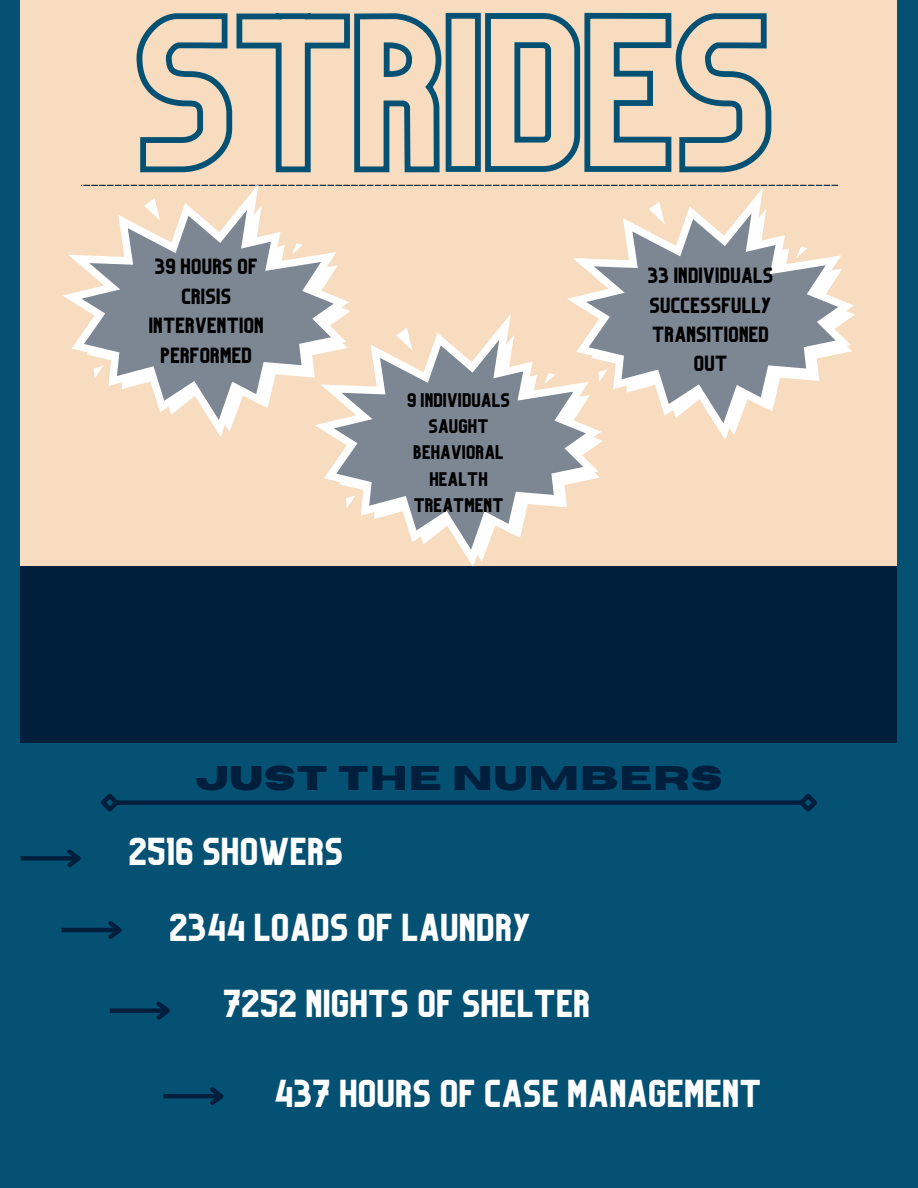
<style>
.page{position:relative;width:918px;height:1188px;background:#045174}
.page>*{position:absolute;margin:0;border:0;box-sizing:border-box;transform-origin:0 0}
.t1{font:36px "Organic";letter-spacing:.03em;color:#fff}
.t2{font:700 34.05px "Horizon";letter-spacing:.03em;color:#001f3d}
.t3{font:20.25px/29.4px "Organic";letter-spacing:.03em;color:#000;text-align:center}
.t4{font:18.15px/26.4px "Organic";letter-spacing:.03em;color:#000;text-align:center}
</style>
<div class="page">
<div style="left:21px;top:0;width:876px;height:566px;background:#f8dcbf"></div>
<div style="left:21px;top:566px;width:876px;height:177px;background:#001f3d"></div>
<svg style="left:349px;top:185px;width:489px;height:1px"></svg>
<svg style="left:136px;top:12px;width:636px;height:161px"></svg>
<svg style="left:63px;top:184px;width:286px;height:253px"></svg>
<svg style="left:292px;top:243px;width:11px;height:12px"></svg>
<svg style="left:94px;top:366px;width:9px;height:13px"></svg>
<svg style="left:144px;top:198px;width:16px;height:23px"></svg>
<svg style="left:315px;top:314px;width:286px;height:253px"></svg>
<svg style="left:544px;top:373px;width:11px;height:11px"></svg>
<svg style="left:346px;top:495px;width:9px;height:13px"></svg>
<svg style="left:397px;top:328px;width:15px;height:23px"></svg>
<svg style="left:567px;top:188px;width:287px;height:252px"></svg>
<svg style="left:796px;top:247px;width:12px;height:11px"></svg>
<svg style="left:598px;top:369px;width:10px;height:13px"></svg>
<svg style="left:649px;top:202px;width:16px;height:22px"></svg>
<div style="left:21px;top:856px;width:58px;height:5px;background:#001f3d"></div>
<svg style="left:63px;top:849px;width:18px;height:19px"></svg>
<hr style="left:62px;top:928px;width:58px;height:4px;background:#001f3d">
<svg style="left:104px;top:921px;width:18px;height:18px"></svg>
<div style="left:110px;top:1008px;width:58px;height:5px;background:#001f3d"></div>
<svg style="left:152px;top:1001px;width:18px;height:19px"></svg>
<hr style="left:163px;top:1094px;width:58px;height:4px;background:#001f3d">
<svg style="left:206px;top:1087px;width:18px;height:18px"></svg>
<div style="left:115px;top:800px;width:688px;height:5px;background:#001f3d"></div>
<svg style="left:101px;top:793px;width:22px;height:19px"></svg>
<svg style="left:795px;top:793px;width:22px;height:19px"></svg>
<p class="t3" style="left:149px;top:255px;width:116px">39 HOURS OF<br>CRISIS<br>INTERVENTION<br>PERFORMED</p>
<p class="t3" style="left:648px;top:263px;width:127px">33 INDIVIDUALS<br>SUCCESSFULLY<br>TRANSITIONED<br>OUT</p>
<p class="t4" style="left:408px;top:389px;width:104px">9 INDIVIDUALS<br>SAUGHT<br>BEHAVIORAL<br>HEALTH<br>TREATMENT</p>
<p class="t2" style="left:196px;top:762px;width:528px">JUST THE NUMBERS</p>
<p class="t1" style="left:130px;top:838px;width:215px">2516 SHOWERS</p>
<p class="t1" style="left:171px;top:914px;width:362px">2344 LOADS OF LAUNDRY</p>
<p class="t1" style="left:224px;top:990px;width:368px">7252 NIGHTS OF SHELTER</p>
<p class="t1" style="left:275px;top:1080px;width:488px">437 HOURS OF CASE MANAGEMENT</p>
</div>
